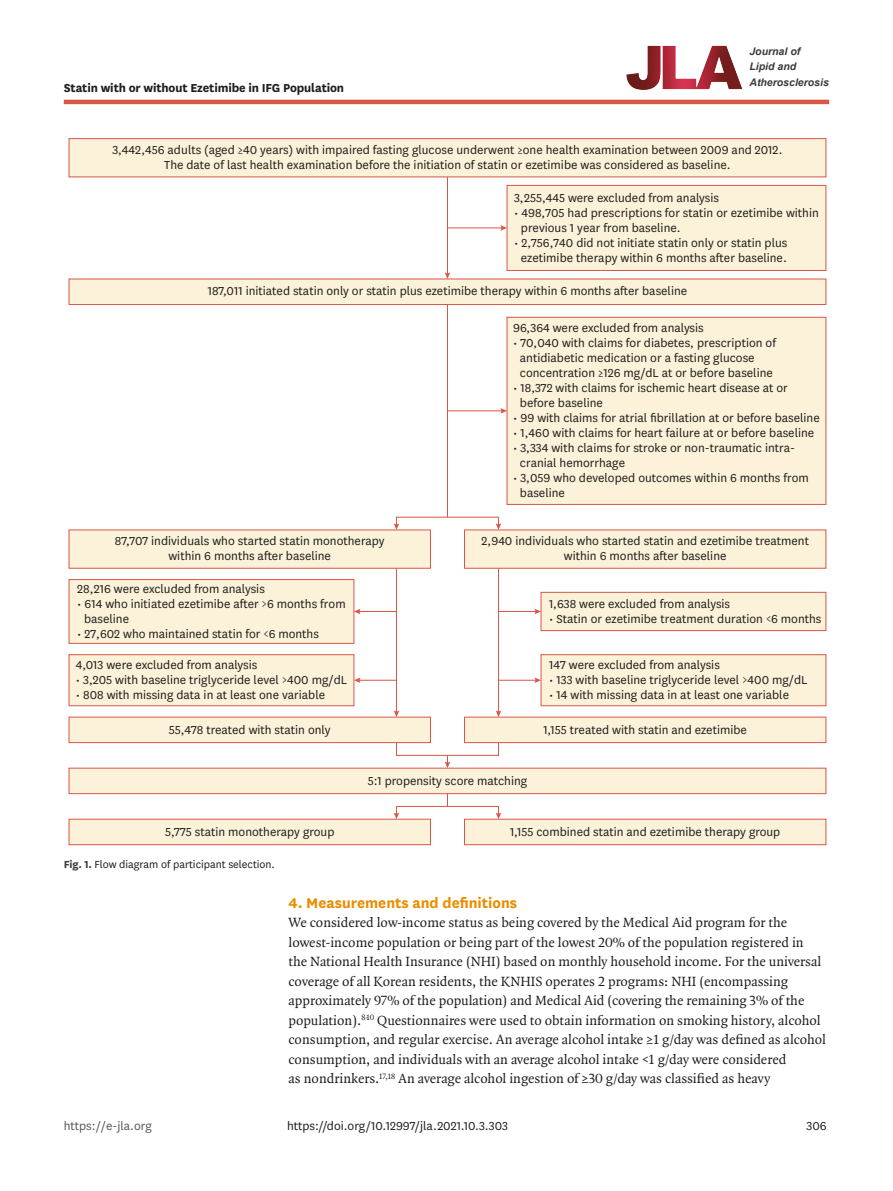
<style>
.page{position:relative;width:893px;height:1191px;background:#fff}
.page>*{position:absolute;margin:0;border:0;box-sizing:border-box;transform-origin:0 0}
.t1{font:700 16.5px "National";color:#eb8d00}
.t2{font:14.25px/19.5px "Quadraat OT";color:#1d1d1b}
.t3{font:13.5px/15px "National";color:#1d1d1b}
.t4{font:700 13.5px "National";letter-spacing:-.01em;color:#1d1d1b}
.t5{font:13.5px "National";color:#575756}
.t6{font:12px "National";color:#1d1d1b}
.t7{font:italic 700 10.5px/15.8px "Arial";color:#3d393a}
.s1{font-weight:700;color:#3d3d3c}
</style>
<div class="page">
<hr style="left:64px;top:100px;width:765px;height:4px;background:#d85748">
<img style="left:626px;top:46px;width:117px;height:44px">
<hr style="left:447px;top:177px;width:1px;height:97px;background:#d85748">
<svg style="left:445px;top:272px;width:5px;height:7px"></svg>
<hr style="left:498px;top:568px;width:1px;height:144px;background:#d85748">
<svg style="left:496px;top:710px;width:5px;height:6px"></svg>
<hr style="left:447px;top:227px;width:56px;height:1px;background:#d85748">
<svg style="left:500px;top:225px;width:7px;height:6px"></svg>
<hr style="left:447px;top:410px;width:56px;height:1px;background:#d85748">
<svg style="left:500px;top:408px;width:7px;height:5px"></svg>
<hr style="left:498px;top:611px;width:39px;height:1px;background:#d85748">
<svg style="left:534px;top:608px;width:7px;height:6px"></svg>
<hr style="left:498px;top:680px;width:39px;height:1px;background:#d85748">
<svg style="left:534px;top:677px;width:7px;height:6px"></svg>
<hr style="left:396px;top:568px;width:1px;height:144px;background:#d85748">
<svg style="left:394px;top:710px;width:5px;height:6px"></svg>
<hr style="left:358px;top:611px;width:38px;height:1px;background:#d85748">
<svg style="left:354px;top:608px;width:6px;height:6px"></svg>
<hr style="left:358px;top:680px;width:38px;height:1px;background:#d85748">
<svg style="left:354px;top:677px;width:6px;height:6px"></svg>
<svg style="left:447px;top:794px;width:1px;height:12px"></svg>
<svg style="left:496px;top:806px;width:5px;height:13px"></svg>
<svg style="left:394px;top:807px;width:5px;height:12px"></svg>
<hr style="left:396px;top:806px;width:102px;height:1px;background:#d85748">
<hr style="left:447px;top:304px;width:1px;height:213px;background:#d85748">
<svg style="left:496px;top:517px;width:5px;height:12px"></svg>
<svg style="left:394px;top:518px;width:5px;height:11px"></svg>
<hr style="left:396px;top:517px;width:102px;height:1px;background:#d85748">
<svg style="left:445px;top:756px;width:5px;height:11px"></svg>
<svg style="left:498px;top:743px;width:1px;height:12px"></svg>
<svg style="left:396px;top:743px;width:1px;height:12px"></svg>
<hr style="left:396px;top:755px;width:102px;height:1px;background:#d85748">
<div style="left:69px;top:139px;width:757px;height:38px;background:#fcf2d9"></div>
<div style="left:69px;top:138px;width:757px;height:39px;border:1px solid #d85748"></div>
<div style="left:69px;top:279px;width:757px;height:25px;background:#fcf2d9"></div>
<div style="left:69px;top:279px;width:757px;height:26px;border:1px solid #d85748"></div>
<div style="left:69px;top:768px;width:757px;height:25px;background:#fcf2d9"></div>
<div style="left:69px;top:767px;width:757px;height:27px;border:1px solid #d85748"></div>
<div style="left:69px;top:530px;width:361px;height:38px;background:#fcf2d9"></div>
<div style="left:464px;top:530px;width:362px;height:38px;background:#fcf2d9"></div>
<div style="left:69px;top:717px;width:361px;height:25px;background:#fcf2d9"></div>
<div style="left:69px;top:716px;width:362px;height:27px;border:1px solid #d85748"></div>
<div style="left:464px;top:717px;width:362px;height:25px;background:#fcf2d9"></div>
<div style="left:464px;top:716px;width:362px;height:27px;border:1px solid #d85748"></div>
<div style="left:69px;top:819px;width:361px;height:25px;background:#fcf2d9"></div>
<div style="left:69px;top:819px;width:362px;height:26px;border:1px solid #d85748"></div>
<div style="left:464px;top:819px;width:362px;height:25px;background:#fcf2d9"></div>
<div style="left:464px;top:819px;width:362px;height:26px;border:1px solid #d85748"></div>
<div style="left:507px;top:185px;width:319px;height:85px;background:#fcf2d9"></div>
<div style="left:507px;top:185px;width:319px;height:86px;border:1px solid #d85748"></div>
<div style="left:507px;top:317px;width:319px;height:187px;background:#fcf2d9"></div>
<div style="left:507px;top:317px;width:319px;height:188px;border:1px solid #d85748"></div>
<div style="left:69px;top:579px;width:285px;height:64px;background:#fcf2d9"></div>
<div style="left:69px;top:579px;width:285px;height:65px;border:1px solid #d85748"></div>
<div style="left:69px;top:654px;width:285px;height:52px;background:#fcf2d9"></div>
<div style="left:69px;top:654px;width:285px;height:52px;border:1px solid #d85748"></div>
<div style="left:541px;top:654px;width:285px;height:52px;background:#fcf2d9"></div>
<div style="left:541px;top:654px;width:285px;height:52px;border:1px solid #d85748"></div>
<div style="left:541px;top:592px;width:285px;height:38px;background:#fcf2d9"></div>
<div style="left:541px;top:592px;width:285px;height:39px;border:1px solid #d85748"></div>
<p class="t4" style="left:64px;top:78px;width:282px">Statin with or without Ezetimibe in IFG Population</p>
<p class="t7" style="left:749px;top:43px;width:81px">Journal of<br>Lipid and<br>Atherosclerosis</p>
<p class="t3" style="left:112px;top:142px;width:672px;text-align:center">3,442,456 adults (aged ≥40 years) with impaired fasting glucose underwent ≥one health examination between 2009 and 2012.<br>The date of last health examination before the initiation of statin or ezetimibe was considered as baseline.</p>
<p class="t3" style="left:514px;top:189px;width:206px">3,255,445 were excluded from analysis</p>
<p class="t3" style="left:521px;top:204px;width:299px;text-indent:-7px">• 498,705 had prescriptions for statin or ezetimibe within previous 1 year from baseline.</p>
<p class="t3" style="left:514px;top:234px;width:275px;text-align:center">• 2,756,740 did not initiate statin only or statin plus ezetimibe therapy within 6 months after baseline.</p>
<p class="t3" style="left:208px;top:283px;width:481px">187,011 initiated statin only or statin plus ezetimibe therapy within 6 months after baseline</p>
<p class="t3" style="left:513px;top:320px;width:192px">96,364 were excluded from analysis</p>
<p class="t3" style="left:520px;top:335px;width:258px;text-indent:-7px">• 70,040 with claims for diabetes, prescription of antidiabetic medication or a fasting glucose concentration ≥126 mg/dL at or before baseline</p>
<p class="t3" style="left:520px;top:380px;width:269px;text-indent:-7px">• 18,372 with claims for ischemic heart disease at or before baseline</p>
<p class="t3" style="left:513px;top:410px;width:308px">• 99 with claims for atrial fibrillation at or before baseline</p>
<p class="t3" style="left:513px;top:425px;width:303px">• 1,460 with claims for heart failure at or before baseline</p>
<p class="t3" style="left:520px;top:440px;width:277px;text-indent:-7px">• 3,334 with claims for stroke or non-traumatic intra&shy;cranial hemorrhage</p>
<p class="t3" style="left:520px;top:470px;width:290px;text-indent:-7px">• 3,059 who developed outcomes within 6 months from baseline</p>
<p class="t3" style="left:115px;top:533px;width:271px;text-align:center">87,707 individuals who started statin monotherapy within 6 months after baseline</p>
<p class="t3" style="left:481px;top:533px;width:329px;text-align:center">2,940 individuals who started statin and ezetimibe treatment within 6 months after baseline</p>
<p class="t3" style="left:77px;top:580px;width:189px">28,216 were excluded from analysis</p>
<p class="t3" style="left:84px;top:595px;width:263px;text-indent:-7px">• 614 who initiated ezetimibe after &gt;6 months from baseline</p>
<p class="t3" style="left:77px;top:625px;width:243px">• 27,602 who maintained statin for &lt;6 months</p>
<p class="t3" style="left:76px;top:656px;width:183px">4,013 were excluded from analysis</p>
<p class="t3" style="left:76px;top:671px;width:273px">• 3,205 with baseline triglyceride level &gt;400 mg/dL</p>
<p class="t3" style="left:76px;top:686px;width:251px">• 808 with missing data in at least one variable</p>
<p class="t3" style="left:549px;top:595px;width:182px">1,638 were excluded from analysis</p>
<p class="t3" style="left:549px;top:610px;width:274px">• Statin or ezetimibe treatment duration &lt;6 months</p>
<p class="t3" style="left:549px;top:656px;width:172px">147 were excluded from analysis</p>
<p class="t3" style="left:549px;top:671px;width:260px">• 133 with baseline triglyceride level &gt;400 mg/dL</p>
<p class="t3" style="left:549px;top:686px;width:241px">• 14 with missing data in at least one variable</p>
<p class="t3" style="left:169px;top:721px;width:163px">55,478 treated with statin only</p>
<p class="t3" style="left:543px;top:721px;width:205px">1,155 treated with statin and ezetimibe</p>
<p class="t3" style="left:368px;top:772px;width:161px">5:1 propensity score matching</p>
<p class="t3" style="left:165px;top:823px;width:171px">5,775 statin monotherapy group</p>
<p class="t3" style="left:510px;top:823px;width:272px">1,155 combined statin and ezetimibe therapy group</p>
<p class="t6" style="left:64px;top:856px;width:213px"><span class="s1">Fig. 1.</span> Flow diagram of participant selection.</p>
<p class="t5" style="left:64px;top:1116px;width:90px">https://e-jla.org</p>
<p class="t1" style="left:289px;top:891px;width:230px">4. Measurements and definitions</p>
<p class="t2" style="left:289px;top:913px;width:539px">We considered low-income status as being covered by the Medical Aid program for the lowest-income population or being part of the lowest 20% of the population registered in the National Health Insurance (NHI) based on monthly household income. For the universal coverage of all Korean residents, the KNHIS operates 2 programs: NHI (encompassing approximately 97% of the population) and Medical Aid (covering the remaining 3% of the population).<sup>8-10</sup> Questionnaires were used to obtain information on smoking history, alcohol consumption, and regular exercise. An average alcohol intake ≥1 g/day was defined as alcohol consumption, and individuals with an average alcohol intake &lt;1 g/day were considered<br>as nondrinkers.<sup>17,18</sup> An average alcohol ingestion of ≥30 g/day was classified as heavy</p>
<p class="t3" style="left:287px;top:1117px;width:223px">https://doi.org/10.12997/jla.2021.10.3.303</p>
<p class="t3" style="left:806px;top:1117px;width:22px">306</p>
</div>
